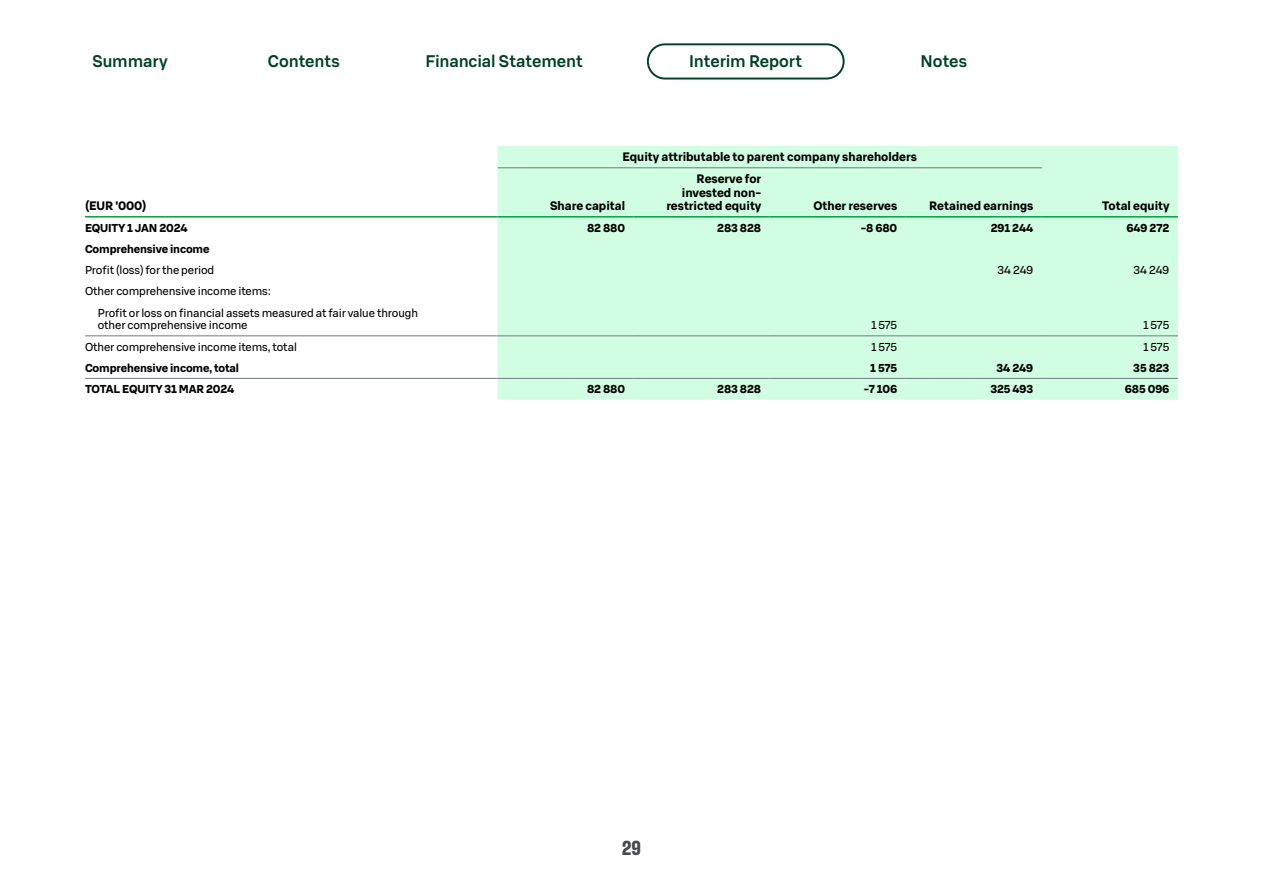
<style>
.page{position:relative;width:1263px;height:893px;background:#fff}
.page>*{position:absolute;margin:0;border:0;box-sizing:border-box;transform-origin:0 0}
.t1{font:700 20.25px "S Bonus Display";color:#424a4f}
.t2{font:500 16.5px "S Bonus UX";letter-spacing:-.005em;color:#004127}
.t3{font:700 12px/13.5px "S Bonus UX";color:#000;text-align:right}
.t4{font:11.25px/21.3px "S Bonus UX";letter-spacing:-.01em;color:#000}
.t5{font:700 11.25px "S Bonus UX";letter-spacing:-.01em;color:#000}
</style>
<div class="page">
<div style="left:497px;top:146px;width:681px;height:254px;background:#d1fde2"></div>
<hr style="left:497px;top:167px;width:137px;height:1px;background:#717a7f">
<hr style="left:634px;top:167px;width:136px;height:1px;background:#717a7f">
<hr style="left:770px;top:167px;width:136px;height:1px;background:#717a7f">
<hr style="left:906px;top:167px;width:136px;height:1px;background:#717a7f">
<hr style="left:85px;top:335px;width:412px;height:1px;background:#717a7f">
<hr style="left:497px;top:335px;width:137px;height:1px;background:#717a7f">
<hr style="left:634px;top:335px;width:136px;height:1px;background:#717a7f">
<hr style="left:770px;top:335px;width:136px;height:1px;background:#717a7f">
<hr style="left:906px;top:335px;width:136px;height:1px;background:#717a7f">
<hr style="left:1042px;top:335px;width:136px;height:1px;background:#717a7f">
<hr style="left:85px;top:378px;width:412px;height:1px;background:#717a7f">
<hr style="left:497px;top:378px;width:137px;height:1px;background:#717a7f">
<hr style="left:634px;top:378px;width:136px;height:1px;background:#717a7f">
<hr style="left:770px;top:378px;width:136px;height:1px;background:#717a7f">
<hr style="left:906px;top:378px;width:136px;height:1px;background:#717a7f">
<hr style="left:1042px;top:378px;width:136px;height:1px;background:#717a7f">
<hr style="left:85px;top:216px;width:412px;height:2px;background:#00a13c">
<hr style="left:497px;top:216px;width:137px;height:2px;background:#00a13c">
<hr style="left:634px;top:216px;width:136px;height:2px;background:#00a13c">
<hr style="left:770px;top:216px;width:136px;height:2px;background:#00a13c">
<hr style="left:906px;top:216px;width:136px;height:2px;background:#00a13c">
<hr style="left:1042px;top:216px;width:136px;height:2px;background:#00a13c">
<h2 class="t2" style="left:92px;top:50px;width:77px">Summary</h2>
<h2 class="t2" style="left:268px;top:50px;width:73px">Contents</h2>
<h2 class="t2" style="left:425px;top:50px;width:159px">Financial Statement</h2>
<h2 class="t2" style="left:689px;top:50px;width:114px">Interim Report</h2>
<h2 class="t2" style="left:921px;top:50px;width:48px">Notes</h2>
<p class="t3" style="left:622px;top:150px;width:296px">Equity attributable to parent company shareholders</p>
<p class="t3" style="left:85px;top:199px;width:63px">(EUR ’000)</p>
<p class="t3" style="left:550px;top:199px;width:77px">Share capital</p>
<p class="t3" style="left:666px;top:172px;width:97px">Reserve for invested non&shy;restricted equity</p>
<p class="t3" style="left:813px;top:199px;width:85px">Other reserves</p>
<p class="t3" style="left:929px;top:199px;width:106px">Retained earnings</p>
<p class="t3" style="left:1102px;top:199px;width:69px">Total equity</p>
<p class="t5" style="left:85px;top:220px;width:104px">EQUITY 1 JAN 2024</p>
<p class="t5" style="left:587px;top:220px;width:39px">82 880</p>
<p class="t5" style="left:717px;top:220px;width:45px">283 828</p>
<p class="t5" style="left:861px;top:220px;width:38px">-8 680</p>
<p class="t5" style="left:991px;top:220px;width:44px">291 244</p>
<p class="t5" style="left:1126px;top:220px;width:44px">649 272</p>
<p class="t5" style="left:85px;top:241px;width:126px">Comprehensive income</p>
<p class="t4" style="left:85px;top:259px;width:131px">Profit (loss) for the period</p>
<p class="t4" style="left:997px;top:259px;width:37px">34 249</p>
<p class="t4" style="left:1133px;top:259px;width:37px">34 249</p>
<p class="t4" style="left:98px;top:280px;width:322px;text-indent:-13px">Other comprehensive income items:<br>Profit or loss on financial assets measured at fair value through</p>
<p class="t4" style="left:98px;top:314px;width:151px">other comprehensive income</p>
<p class="t4" style="left:871px;top:314px;width:27px">1 575</p>
<p class="t4" style="left:1143px;top:314px;width:27px">1 575</p>
<p class="t4" style="left:85px;top:336px;width:213px">Other comprehensive income items, total</p>
<p class="t4" style="left:871px;top:336px;width:27px">1 575</p>
<p class="t4" style="left:1143px;top:336px;width:27px">1 575</p>
<p class="t5" style="left:85px;top:360px;width:156px">Comprehensive income, total</p>
<p class="t5" style="left:870px;top:360px;width:28px">1 575</p>
<p class="t5" style="left:996px;top:360px;width:38px">34 249</p>
<p class="t5" style="left:1133px;top:360px;width:38px">35 823</p>
<p class="t5" style="left:85px;top:382px;width:151px">TOTAL EQUITY 31 MAR 2024</p>
<p class="t5" style="left:587px;top:382px;width:39px">82 880</p>
<p class="t5" style="left:717px;top:382px;width:45px">283 828</p>
<p class="t5" style="left:864px;top:382px;width:35px">-7 106</p>
<p class="t5" style="left:990px;top:382px;width:45px">325 493</p>
<p class="t5" style="left:1125px;top:382px;width:46px">685 096</p>
<h1 class="t1" style="left:622px;top:835px;width:20px">29</h1>
</div>
